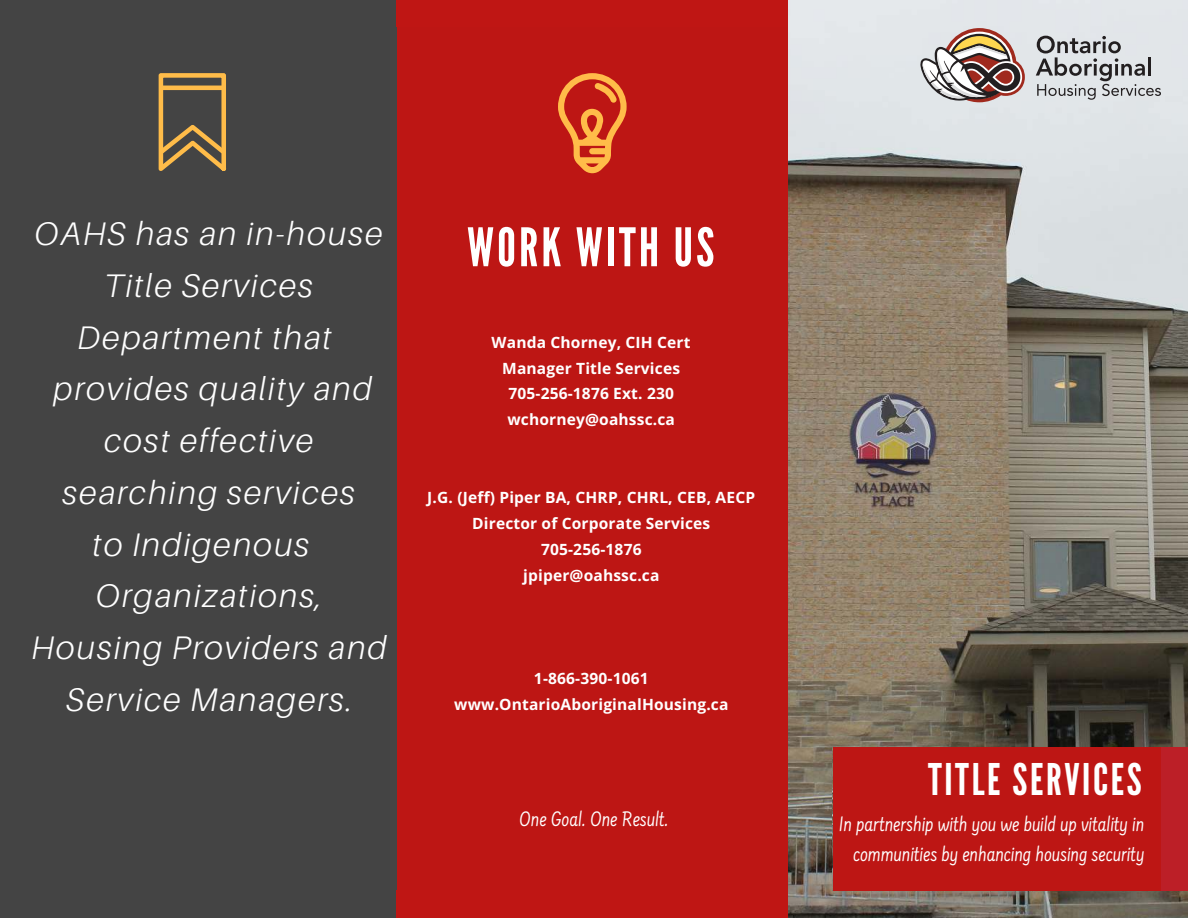
<style>
.page{position:relative;width:1188px;height:918px;background:#fff}
.page>*{position:absolute;margin:0;border:0;box-sizing:border-box;transform-origin:0 0}
.t1{font:52.95px "League Gothic";letter-spacing:.06em;color:#fff}
.t2{font:43.65px "League Gothic";letter-spacing:.06em;color:#fff}
.t3{font:italic 300 32.7px/51.8px "Aileron";letter-spacing:.06em;color:#fff;text-align:center}
.t4{font:21.75px/30.5px "Farsan";color:#fff;text-align:right}
.t5{font:700 15.6px/25.8px "Open Sans";letter-spacing:.01em;color:#fff;text-align:center}
</style>
<div class="page">
<img style="left:788px;top:0;width:400px;height:918px">
<div style="left:0;top:0;width:788px;height:918px;background:#bd1614"></div>
<svg style="left:558px;top:73px;width:69px;height:100px"></svg>
<svg style="left:1036px;top:36px;width:125px;height:64px"></svg>
<svg style="left:920px;top:28px;width:105px;height:74px"></svg>
<div style="left:834px;top:747px;width:354px;height:143px;background:#bd1614"></div>
<div style="left:0;top:0;width:396px;height:918px;background:#444"></div>
<div style="left:1161px;top:747px;width:27px;height:144px;background:#bc1f27"></div>
<h3 class="t3" style="left:31px;top:210px;width:357px">OAHS has an in-house<br>Title Services<br>Department that provides quality and cost effective searching services<br>to Indigenous<br>Organizations,<br>Housing Providers and<br>Service Managers.</h3>
<h1 class="t1" style="left:467px;top:227px;width:249px">WORK WITH US</h1>
<p class="t5" style="left:492px;top:331px;width:200px">Wanda Chorney, CIH Cert<br>Manager Title Services<br>705-256-1876 Ext. 230 wchorney@oahssc.ca</p>
<p class="t5" style="left:427px;top:486px;width:329px">J.G. (Jeff) Piper BA, CHRP, CHRL, CEB, AECP<br>Director of Corporate Services<br>705-256-1876<br>jpiper@oahssc.ca</p>
<p class="t5" style="left:454px;top:667px;width:276px">1-866-390-1061 www.OntarioAboriginalHousing.ca</p>
<h3 class="t4" style="left:520px;top:805px;width:150px">One Goal. One Result.</h3>
<h2 class="t2" style="left:928px;top:762px;width:215px">TITLE SERVICES</h2>
<h3 class="t4" style="left:839px;top:810px;width:307px">In partnership with you we build up vitality in communities by enhancing housing security</h3>
</div>
